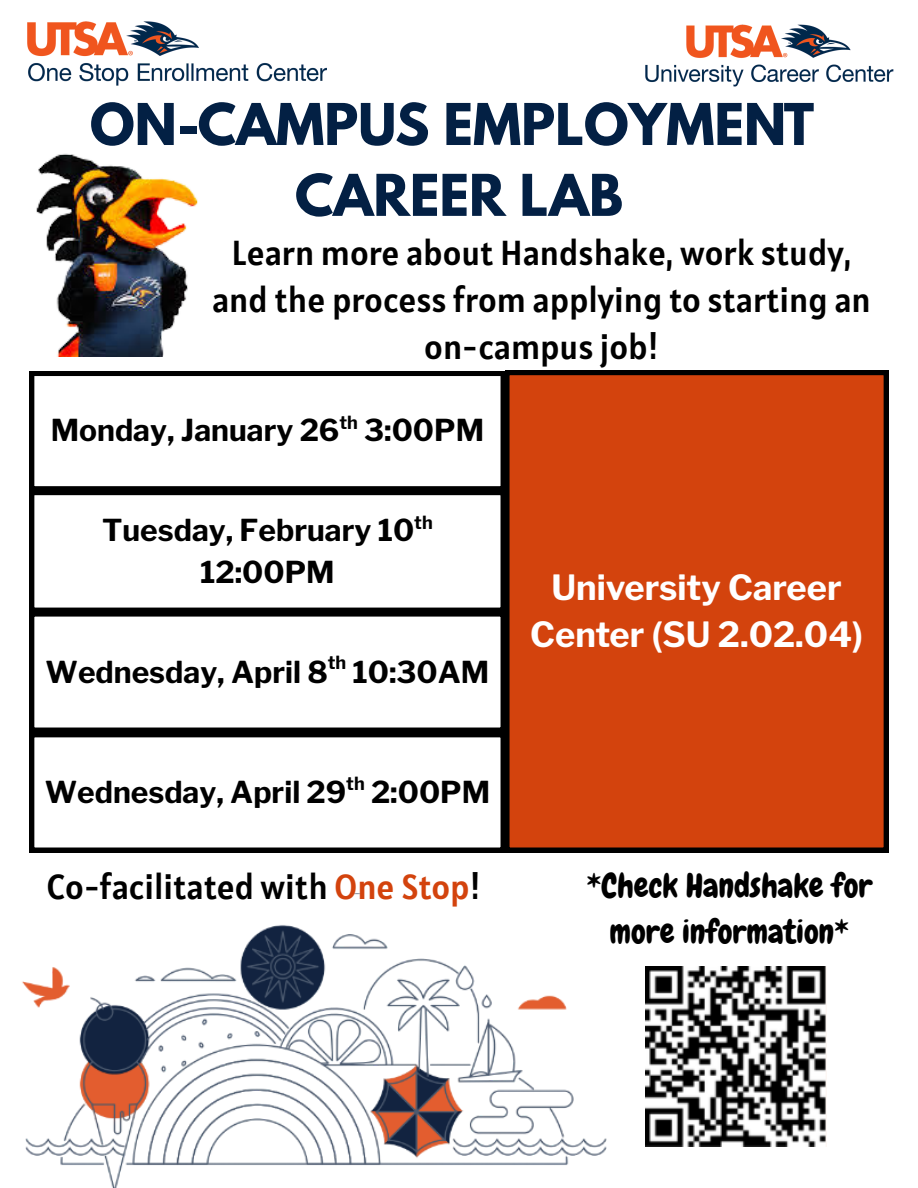
<style>
.page{position:relative;width:918px;height:1188px;background:#fff}
.page>*{position:absolute;margin:0;border:0;box-sizing:border-box;transform-origin:0 0}
.t1{font:700 51px/70.8px "League Spartan";color:#032044;text-align:center}
.t2{font:34.5px/47.2px "Alatsi";color:#000;text-align:center}
.t3{font:700 34.5px/47.2px "Libre Franklin";color:#fff;text-align:center}
.t4{font:33px/46.2px "Chewy";color:#000;text-align:center}
.t5{font:700 30px/41.7px "Libre Franklin";color:#000}
.t6{font:700 18px "Libre Franklin";color:#000}
.s1{color:#d3430d}
</style>
<div class="page">
<img style="left:645px;top:24px;width:249px;height:63px">
<img style="left:645px;top:966px;width:181px;height:180px">
<img style="left:36px;top:153px;width:162px;height:203px">
<img style="left:22px;top:893px;width:585px;height:295px">
<svg style="left:30px;top:372px;width:475px;height:119px"></svg>
<svg style="left:30px;top:491px;width:475px;height:121px"></svg>
<div style="left:505px;top:371px;width:383px;height:481px;background:#d3430d"></div>
<svg style="left:30px;top:612px;width:475px;height:120px"></svg>
<svg style="left:30px;top:733px;width:475px;height:119px"></svg>
<img style="left:27px;top:21px;width:300px;height:65px">
<h1 class="t1" style="left:90px;top:96px;width:726px">ON-CAMPUS EMPLOYMENT<br>CAREER LAB</h1>
<h3 class="t2" style="left:212px;top:229px;width:660px">Learn more about Handshake, work study, and the process from applying to starting an on-campus job!</h3>
<p class="t5" style="left:51px;top:410px;width:435px">Monday, January 26<sup>th</sup> 3:00PM</p>
<p class="t5" style="left:200px;top:510px;width:216px;text-indent:-98px">Tuesday, February 10<br>12:00PM</p>
<p class="t6" style="left:414px;top:512px;width:20px">th</p>
<p class="t5" style="left:46px;top:651px;width:284px">Wednesday, April 8</p>
<p class="t6" style="left:328px;top:652px;width:20px">th</p>
<p class="t5" style="left:353px;top:651px;width:138px">10:30AM</p>
<p class="t5" style="left:45px;top:771px;width:447px">Wednesday, April 29<sup>th</sup> 2:00PM</p>
<h3 class="t2" style="left:47px;top:863px;width:435px">Co-facilitated with <span class="s1">One Stop</span>!</h3>
<h2 class="t3" style="left:530px;top:564px;width:334px">University Career<br>Center (SU 2.02.04)</h2>
<h3 class="t4" style="left:586px;top:863px;width:288px">*Check Handshake for more information*</h3>
</div>
